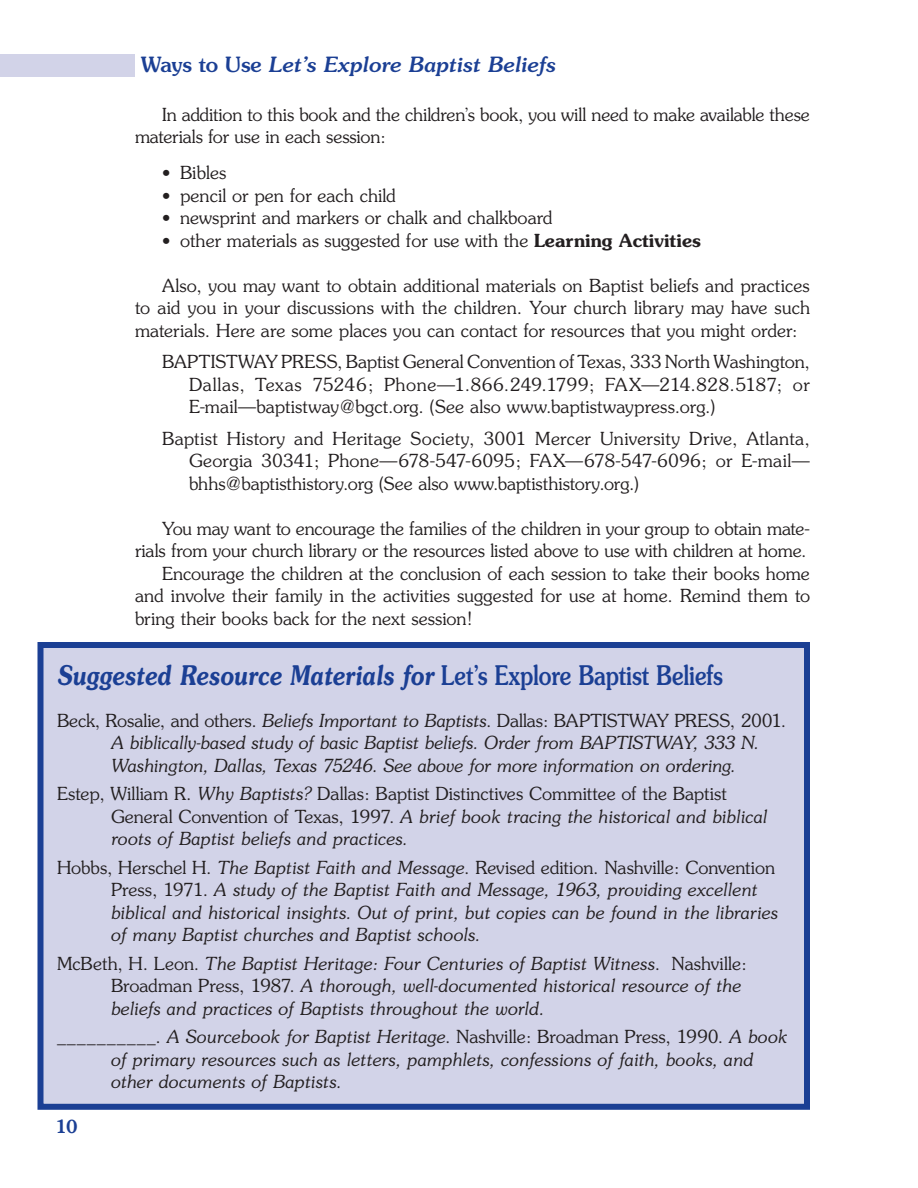
<style>
.page{position:relative;width:918px;height:1188px;background:#fff}
.page>*{position:absolute;margin:0;border:0;box-sizing:border-box;transform-origin:0 0}
.b{font:italic 600 27px "Souvenir";letter-spacing:-.01em;color:#1b3f94;scale:.8 1}
.t1{font:italic 500 21px "Souvenir";letter-spacing:-.01em;color:#1b3f94}
.bib{font:italic 300 18px/22.5px "Souvenir";letter-spacing:-.015em;color:#231f20}
.t{font:300 18px/22.5px "Souvenir";color:#231f20;text-align:justify}
.t_w_sa{font:300 18px/22.5px "Souvenir";letter-spacing:-.005em;color:#231f20;text-align:justify}
.bib-2{font:300 18px/22.5px "Souvenir";letter-spacing:.005em;color:#231f20}
.bl{font:300 18px "Souvenir";letter-spacing:.005em;color:#231f20}
.t2{font:500 18px "Souvenir";color:#1b3f94}
.s1{font-style:normal}
.s2{font-weight:600}
.s3{font-weight:500;font-style:normal}
.s4{font-style:italic}
</style>
<div class="page">
<div style="left:0;top:54px;width:135px;height:22px;background:#d2d3e8"></div>
<div style="left:40px;top:645px;width:767px;height:462px;background:#d2d3e8"></div>
<div style="left:38px;top:642px;width:772px;height:468px;border:6px solid #1b3f94"></div>
<p class="t1" style="left:141px;top:52px;width:417px"><span class="s1">Ways to Use</span> Let’s Explore Baptist Beliefs</p>
<p class="t" style="left:135px;top:103px;width:676px;text-indent:27px">In addition to this book and the children’s book, you will need to make available these materials for use in each session:</p>
<p class="bl" style="left:162px;top:162px;width:66px">• Bibles</p>
<p class="bl" style="left:162px;top:185px;width:236px">• pencil or pen for each child</p>
<p class="bl" style="left:162px;top:207px;width:392px">• newsprint and markers or chalk and chalkboard</p>
<p class="bl" style="left:162px;top:230px;width:541px">• other materials as suggested for use with the <span class="s2">Learning Activities</span></p>
<p class="t_w_sa" style="left:135px;top:274px;width:677px;text-indent:27px">Also, you may want to obtain additional materials on Baptist beliefs and practices to aid you in your discussions with the children. Your church library may have such materials. Here are some places you can contact for resources that you might order:</p>
<p class="t" style="left:189px;top:351px;width:622px;text-indent:-27px">BAPTISTWAY PRESS, Baptist General Convention of Texas, 333 North Washington, Dallas, Texas 75246; Phone—1.866.249.1799; FAX—214.828.5187; or E-mail—baptistway@bgct.org. (See also www.baptistwaypress.org.)</p>
<p class="t" style="left:189px;top:427px;width:622px;text-indent:-27px">Baptist History and Heritage Society, 3001 Mercer University Drive, Atlanta, Georgia 30341; Phone—678-547-6095; FAX—678-547-6096; or E-mail— bhhs@baptisthistory.org (See also www.baptisthistory.org.)</p>
<p class="t_w_sa" style="left:135px;top:517px;width:677px;text-align:right">You may want to encourage the families of the children in your group to obtain mate&shy;rials from your church library or the resources listed above to use with children at home.</p>
<p class="t" style="left:135px;top:562px;width:677px;text-indent:27px">Encourage the children at the conclusion of each session to take their books home and involve their family in the activities suggested for use at home. Remind them to bring their books back for the next session!</p>
<p class="b" style="left:57px;top:658px;width:834px">Suggested Resource Materials for <span class="s3">Let’s Explore Baptist Beliefs</span></p>
<p class="bib" style="left:111px;top:709px;width:677px;text-indent:-54px"><span class="s1">Beck, Rosalie, and others.</span> Beliefs Important to Baptists<span class="s1">. Dallas: BAPTISTWAY PRESS, 2001.<br></span>A biblically-based study of basic Baptist beliefs. Order from BAPTISTWAY, 333 N.<br>Washington, Dallas, Texas 75246. See above for more information on ordering.</p>
<p class="bib-2" style="left:111px;top:783px;width:659px;text-indent:-54px">Estep, William R. <span class="s4">Why Baptists?</span> Dallas: Baptist Distinctives Committee of the Baptist<br>General Convention of Texas, 1997. <span class="s4">A brief book tracing the historical and biblical roots of Baptist beliefs and practices.</span></p>
<p class="bib" style="left:111px;top:856px;width:669px;text-indent:-54px"><span class="s1">Hobbs, Herschel H.</span> The Baptist Faith and Message<span class="s1">. Revised edition. Nashville: Convention Press, 1971.</span> A study of the Baptist Faith and Message, 1963, providing excellent biblical and historical insights. Out of print, but copies can be found in the libraries of many Baptist churches and Baptist schools.</p>
<p class="bib" style="left:111px;top:952px;width:637px;text-indent:-54px"><span class="s1">McBeth, H. Leon.</span> The Baptist Heritage: Four Centuries of Baptist Witness<span class="s1">. Nashville:<br>Broadman Press, 1987.</span> A thorough, well-documented historical resource of the beliefs and practices of Baptists throughout the world.</p>
<p class="bib" style="left:111px;top:1026px;width:678px;text-indent:-54px"><span class="s1">__________.</span> A Sourcebook for Baptist Heritage<span class="s1">. Nashville: Broadman Press, 1990.</span> A book of primary resources such as letters, pamphlets, confessions of faith, books, and other documents of Baptists.</p>
<p class="t2" style="left:56px;top:1116px;width:23px">10</p>
</div>
